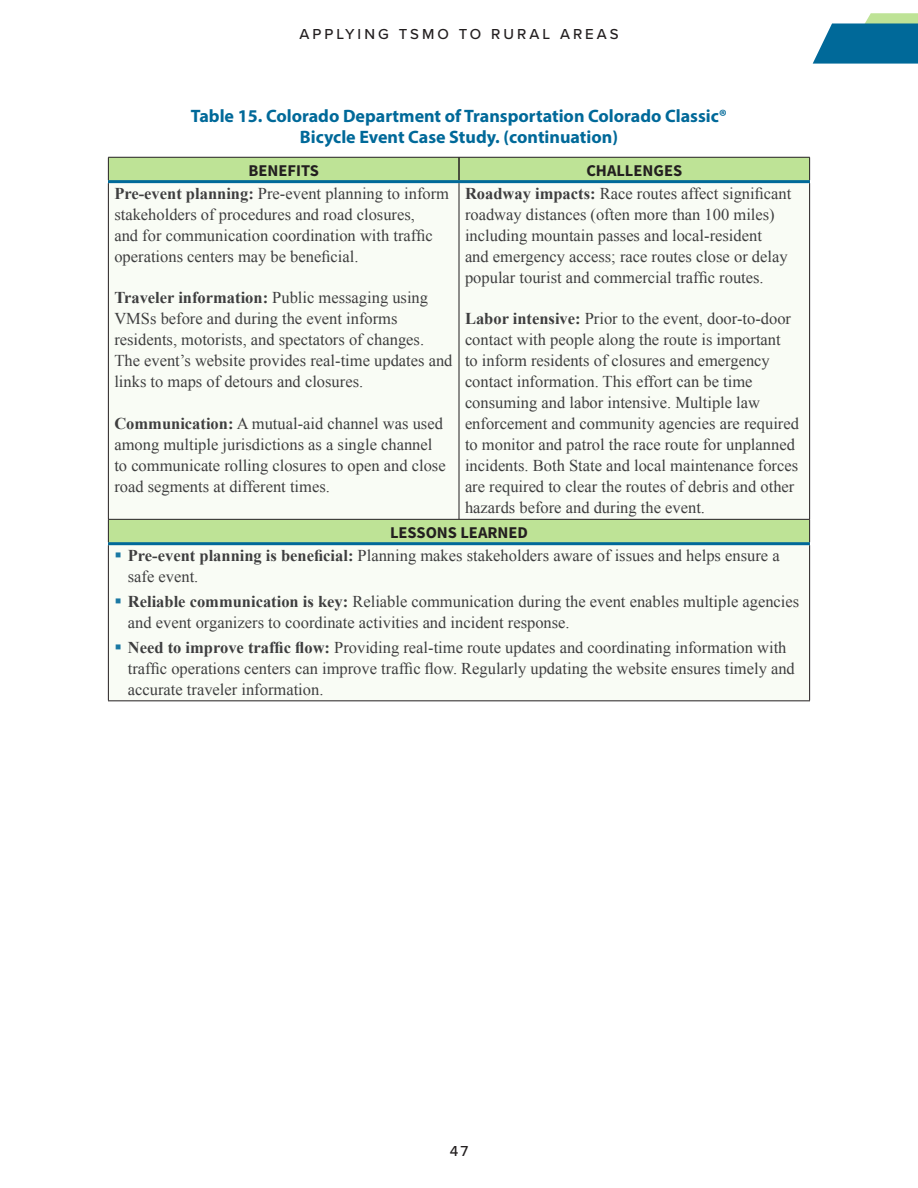
<style>
.page{position:relative;width:918px;height:1188px;background:#fff}
.page>*{position:absolute;margin:0;border:0;box-sizing:border-box;transform-origin:0 0}
.Figure_Table_Titles{font:700 18px/21.6px "Myriad Pro";color:#006999;text-align:center}
.Table_text{font:16.5px/21px "Times New Roman";color:#3e3e3f}
.Body_text{font:16.5px "Source Sans Variable";color:#231f20}
.t1{font:500 15px "Proxima Nova";letter-spacing:.2em;color:#231f20}
.s1{font-weight:700}
</style>
<div class="page">
<svg style="left:813px;top:13px;width:105px;height:51px"></svg>
<div style="left:109px;top:158px;width:700px;height:22px;background:#bee396"></div>
<svg style="left:109px;top:183px;width:700px;height:363px;fill:#f9fcf5"></svg>
<hr style="left:458px;top:157px;width:2px;height:23px;background:#231f20">
<hr style="left:108px;top:180px;width:351px;height:3px;background:#006999">
<hr style="left:459px;top:180px;width:351px;height:3px;background:#006999">
<hr style="left:108px;top:542px;width:351px;height:3px;background:#006999">
<hr style="left:459px;top:542px;width:351px;height:3px;background:#006999">
<hr style="left:108px;top:157px;width:351px;height:1px;background:#231f20">
<svg style="left:108px;top:157px;width:1px;height:23px"></svg>
<hr style="left:459px;top:157px;width:351px;height:1px;background:#231f20">
<svg style="left:809px;top:157px;width:1px;height:23px"></svg>
<hr style="left:108px;top:519px;width:351px;height:1px;background:#231f20">
<svg style="left:108px;top:520px;width:1px;height:22px"></svg>
<hr style="left:459px;top:519px;width:351px;height:1px;background:#231f20">
<svg style="left:809px;top:520px;width:1px;height:22px"></svg>
<hr style="left:108px;top:545px;width:1px;height:155px;background:#231f20">
<hr style="left:809px;top:545px;width:1px;height:155px;background:#231f20">
<hr style="left:108px;top:183px;width:1px;height:336px;background:#231f20">
<hr style="left:459px;top:183px;width:1px;height:336px;background:#231f20">
<hr style="left:809px;top:183px;width:1px;height:336px;background:#231f20">
<hr style="left:108px;top:700px;width:351px;height:1px;background:#231f20">
<hr style="left:459px;top:700px;width:351px;height:1px;background:#231f20">
<p class="t1" style="left:299px;top:23px;width:321px">APPLYING TSMO TO RURAL AREAS</p>
<p class="Figure_Table_Titles" style="left:191px;top:104px;width:538px">Table 15. Colorado Department of Transportation Colorado Classic®<br>Bicycle Event Case Study. (continuation)</p>
<p class="Body_text" style="left:248px;top:160px;width:72px">BENEFITS</p>
<p class="Body_text" style="left:586px;top:160px;width:97px">CHALLENGES</p>
<p class="Table_text" style="left:114px;top:183px;width:336px"><span class="s1">Pre-event planning:</span> Pre-event planning to inform stakeholders of procedures and road closures,<br>and for communication coordination with traffic operations centers may be beneficial.</p>
<p class="Table_text" style="left:114px;top:287px;width:340px"><span class="s1">Traveler information:</span> Public messaging using VMSs before and during the event informs residents, motorists, and spectators of changes.<br>The event’s website provides real-time updates and links to maps of detours and closures.</p>
<p class="Table_text" style="left:114px;top:412px;width:333px"><span class="s1">Communication:</span> A mutual-aid channel was used among multiple jurisdictions as a single channel to communicate rolling closures to open and close road segments at different times.</p>
<p class="Table_text" style="left:465px;top:183px;width:328px"><span class="s1">Roadway impacts:</span> Race routes affect significant roadway distances (often more than 100 miles) including mountain passes and local-resident<br>and emergency access; race routes close or delay popular tourist and commercial traffic routes.</p>
<p class="Table_text" style="left:465px;top:308px;width:336px"><span class="s1">Labor intensive:</span> Prior to the event, door-to-door contact with people along the route is important<br>to inform residents of closures and emergency contact information. This effort can be time consuming and labor intensive. Multiple law enforcement and community agencies are required to monitor and patrol the race route for unplanned incidents. Both State and local maintenance forces are required to clear the routes of debris and other hazards before and during the event.</p>
<p class="Body_text" style="left:390px;top:522px;width:139px">LESSONS LEARNED</p>
<p class="Table_text" style="left:128px;top:545px;width:653px"><span class="s1">Pre-event planning is beneficial:</span> Planning makes stakeholders aware of issues and helps ensure a safe event.</p>
<p class="Table_text" style="left:128px;top:591px;width:673px"><span class="s1">Reliable communication is key:</span> Reliable communication during the event enables multiple agencies and event organizers to coordinate activities and incident response.</p>
<p class="Table_text" style="left:128px;top:637px;width:669px"><span class="s1">Need to improve traffic flow:</span> Providing real-time route updates and coordinating information with traffic operations centers can improve traffic flow. Regularly updating the website ensures timely and accurate traveler information.</p>
<p class="t1" style="left:450px;top:1139px;width:20px">47</p>
</div>
